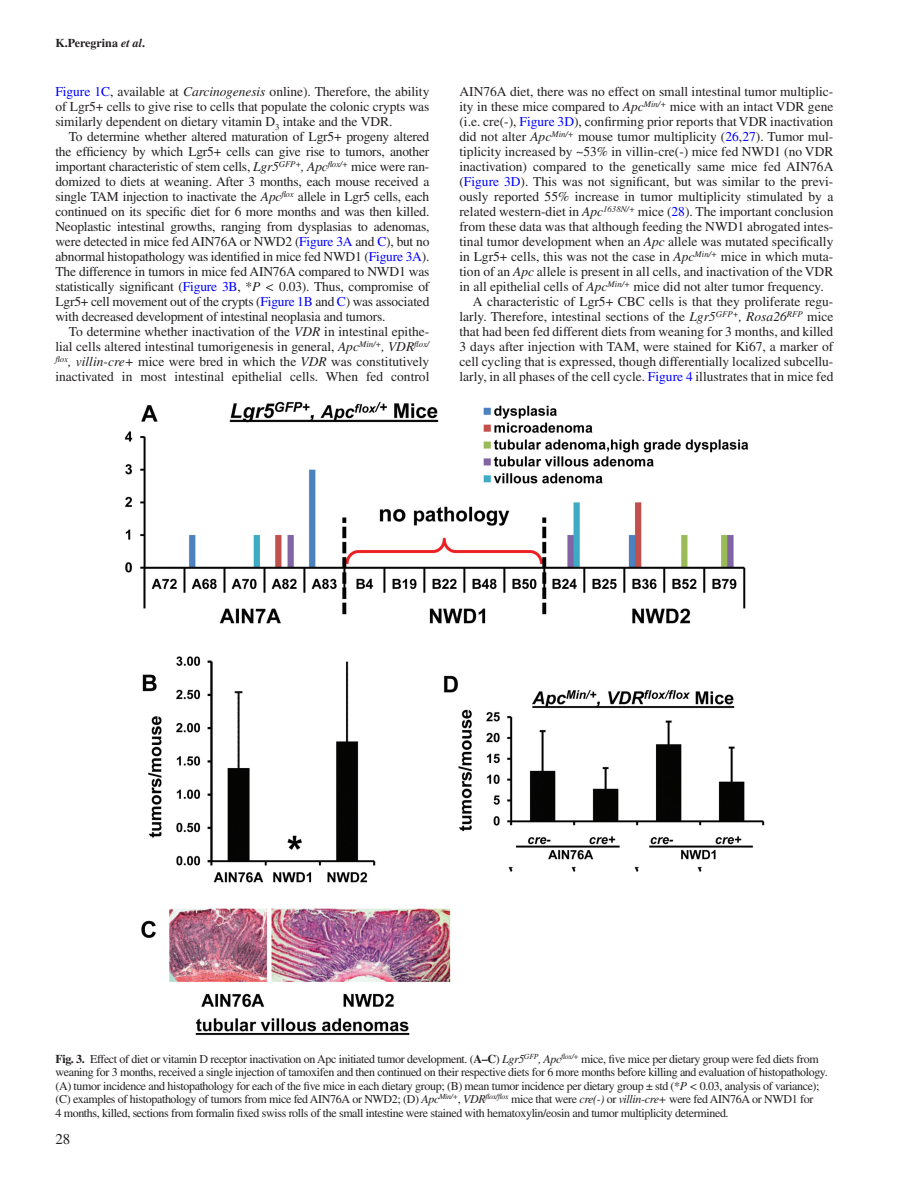
<style>
.page{position:relative;width:919px;height:1187px;background:#fff}
.page>*{position:absolute;margin:0;border:0;box-sizing:border-box;transform-origin:0 0}
.t1{font:15px "Times LT Std";color:#231f20}
.t2{font:13.5px/15px "Times LT Std";color:#231f20;text-align:justify}
.t3{font:12px/13.5px "Times LT Std";letter-spacing:-.03em;color:#231f20}
.t4{font:700 12px "Times LT Std";color:#231f20}
.s1{font-style:italic}
.s2{color:#00f}
.s3{font-weight:700}
</style>
<div class="page">
<img style="left:124px;top:402px;width:640px;height:633px">
<p class="t4" style="left:55px;top:36px;width:91px">K.Peregrina <span class="s1">et al</span>.</p>
<p class="t2" style="left:55px;top:84px;width:375px"><span class="s2">Figure 1C</span>, available at <span class="s1">Carcinogenesis</span> online). Therefore, the ability of Lgr5+ cells to give rise to cells that populate the colonic crypts was similarly dependent on dietary vitamin D<sub>3</sub> intake and the VDR.</p>
<p class="t2" style="left:55px;top:129px;width:375px;text-indent:13px">To determine whether altered maturation of Lgr5+ progeny altered the efficiency by which Lgr5+ cells can give rise to tumors, another important characteristic of stem cells, <span class="s1">Lgr5</span><sup>GFP+</sup><span class="s1">, Apc</span><sup>flox/+</sup> mice were ran&shy;domized to diets at weaning. After 3 months, each mouse received a single TAM injection to inactivate the <span class="s1">Apc</span><sup>flox</sup> allele in Lgr5 cells, each continued on its specific diet for 6 more months and was then killed.<br>Neoplastic intestinal growths, ranging from dysplasias to adenomas, were detected in mice fed AIN76A or NWD2 (<span class="s2">Figure 3A</span> and <span class="s2">C</span>), but no abnormal histopathology was identified in mice fed NWD1 (<span class="s2">Figure 3A</span>).<br>The difference in tumors in mice fed AIN76A compared to NWD1 was statistically significant (<span class="s2">Figure 3B</span>, *<span class="s1">P &lt;</span> 0.03). Thus, compromise of Lgr5+ cell movement out of the crypts (<span class="s2">Figure 1B</span> and <span class="s2">C</span>) was associated with decreased development of intestinal neoplasia and tumors.</p>
<p class="t2" style="left:55px;top:324px;width:375px;text-indent:14px">To determine whether inactivation of the <span class="s1">VDR</span> in intestinal epithe&shy;lial cells altered intestinal tumorigenesis in general, <span class="s1">Apc</span><sup>Min/+</sup><span class="s1">, VDR</span><sup>flox/ flox</sup><span class="s1">, villin-cre+</span> mice were bred in which the <span class="s1">VDR</span> was constitutively inactivated in most intestinal epithelial cells. When fed control</p>
<p class="t2" style="left:459px;top:84px;width:375px">AIN76A diet, there was no effect on small intestinal tumor multiplic-</p>
<p class="t2" style="left:459px;top:99px;width:375px">ity in these mice compared to <span class="s1">Apc</span><sup>Min/+</sup> mice with an intact VDR gene</p>
<p class="t2" style="left:459px;top:114px;width:375px">(i.e. cre(-), <span class="s2">Figure 3D</span>), confirming prior reports that VDR inactivation</p>
<p class="t2" style="left:459px;top:129px;width:375px">did not alter <span class="s1">Apc</span><sup>Min/+</sup> mouse tumor multiplicity (<span class="s2">26</span>,<span class="s2">27</span>). Tumor mul-</p>
<p class="t2" style="left:459px;top:144px;width:375px">tiplicity increased by ~53% in villin-cre(-) mice fed NWD1 (no VDR</p>
<p class="t2" style="left:459px;top:159px;width:375px">inactivation) compared to the genetically same mice fed AIN76A</p>
<p class="t2" style="left:459px;top:174px;width:375px">(<span class="s2">Figure 3D</span>). This was not significant, but was similar to the previ-</p>
<p class="t2" style="left:459px;top:189px;width:375px">ously reported 55% increase in tumor multiplicity stimulated by a</p>
<p class="t2" style="left:459px;top:204px;width:375px">related western-diet in <span class="s1">Apc</span><sup>1638N/+</sup> mice (<span class="s2">28</span>). The important conclusion</p>
<p class="t2" style="left:459px;top:219px;width:375px">from these data was that although feeding the NWD1 abrogated intes-</p>
<p class="t2" style="left:459px;top:234px;width:375px">tinal tumor development when an <span class="s1">Apc</span> allele was mutated specifically</p>
<p class="t2" style="left:459px;top:249px;width:375px">in Lgr5+ cells, this was not the case in <span class="s1">Apc</span><sup>Min/+</sup> mice in which muta-</p>
<p class="t2" style="left:459px;top:264px;width:375px">tion of an <span class="s1">Apc</span> allele is present in all cells, and inactivation of the VDR</p>
<p class="t2" style="left:459px;top:279px;width:366px">in all epithelial cells of <span class="s1">Apc</span><sup>Min/+</sup> mice did not alter tumor frequency.</p>
<p class="t2" style="left:473px;top:294px;width:362px">A characteristic of Lgr5+ CBC cells is that they proliferate regu-</p>
<p class="t2" style="left:459px;top:309px;width:375px">larly. Therefore, intestinal sections of the <span class="s1">Lgr5</span><sup>GFP+</sup><span class="s1">, Rosa26</span><sup>RFP</sup> mice</p>
<p class="t2" style="left:459px;top:324px;width:375px">that had been fed different diets from weaning for 3 months, and killed</p>
<p class="t2" style="left:459px;top:339px;width:375px">3 days after injection with TAM, were stained for Ki67, a marker of</p>
<p class="t2" style="left:459px;top:354px;width:375px">cell cycling that is expressed, though differentially localized subcellu-</p>
<p class="t2" style="left:459px;top:369px;width:375px">larly, in all phases of the cell cycle. <span class="s2">Figure 4</span> illustrates that in mice fed</p>
<p class="t3" style="left:55px;top:1051px;width:773px"><span class="s3">Fig. 3.</span> Effect of diet or vitamin D receptor inactivation on Apc initiated tumor development. (<span class="s3">A–C</span>) <span class="s1">Lgr5</span><sup>GFP</sup><span class="s1">, Apc</span><sup>flox/+</sup> mice, five mice per dietary group were fed diets from weaning for 3 months, received a single injection of tamoxifen and then continued on their respective diets for 6 more months before killing and evaluation of histopathology. (A) tumor incidence and histopathology for each of the five mice in each dietary group; (B) mean tumor incidence per dietary group ± std (*<span class="s1">P &lt;</span> 0.03, analysis of variance); (C) examples of histopathology of tumors from mice fed AIN76A or NWD2; (D) <span class="s1">Apc</span><sup>Min/+</sup>, <span class="s1">VDR</span><sup>flox/flox</sup> mice that were <span class="s1">cre(-)</span> or <span class="s1">villin-cre+</span> were fed AIN76A or NWD1 for<br>4 months, killed, sections from formalin fixed swiss rolls of the small intestine were stained with hematoxylin/eosin and tumor multiplicity determined.</p>
<p class="t1" style="left:55px;top:1130px;width:17px">28</p>
</div>
